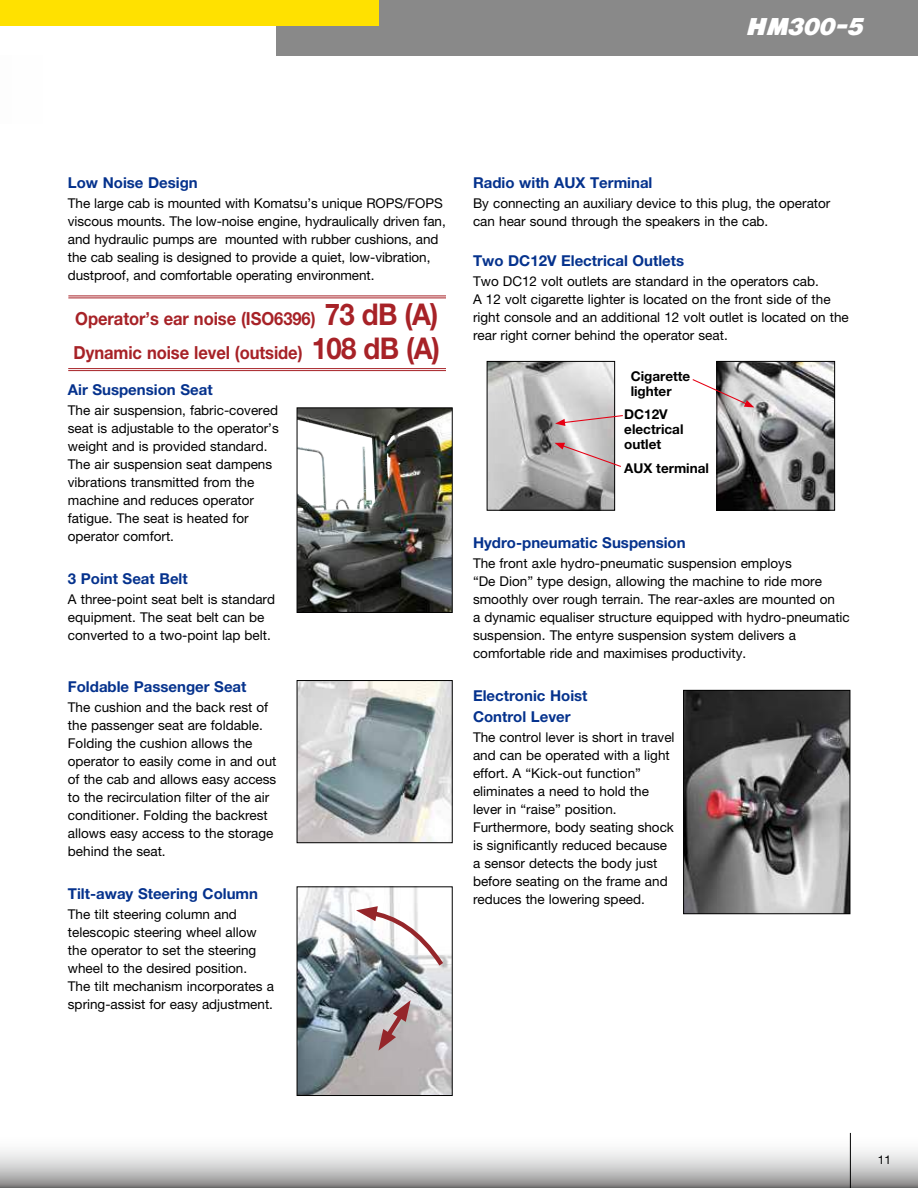
<style>
.page{position:relative;width:918px;height:1188px;background:#fff}
.page>*{position:absolute;margin:0;border:0;box-sizing:border-box;transform-origin:0 0}
.t1{font:italic 22.5px "Komatsu VI";letter-spacing:-.015em;color:#fff}
.t2{font:700 18px/33.8px "Helvetica Neue LT Pro";letter-spacing:-.005em;color:#a72227;scale:.92 1}
.t3{font:700 15px/21px "Helvetica Neue LT Pro";color:#05328d}
.t4{font:13.5px/18px "Helvetica Neue LT Pro";color:#000}
.t5{font:700 13.5px/15px "Helvetica Neue LT Pro";color:#000}
.t6{font:12px "Helvetica Neue LT Pro";color:#000}
.s1{font-size:30px}
</style>
<div class="page">
<img style="left:299px;top:682px;width:152px;height:159px">
<div style="left:297px;top:680px;width:156px;height:163px;border:1px solid #000"></div>
<div style="left:276px;top:0;width:642px;height:55px;background:#898989"></div>
<div style="left:0;top:0;width:378px;height:25px;background:#ffe100"></div>
<img style="left:299px;top:409px;width:152px;height:202px">
<div style="left:297px;top:407px;width:156px;height:206px;border:1px solid #000"></div>
<img style="left:299px;top:888px;width:152px;height:206px">
<svg style="left:378px;top:1000px;width:33px;height:51px;background:#a5898c"></svg>
<svg style="left:356px;top:906px;width:92px;height:65px"></svg>
<div style="left:297px;top:886px;width:156px;height:210px;border:1px solid #000"></div>
<img style="left:685px;top:692px;width:163px;height:220px">
<div style="left:683px;top:690px;width:167px;height:224px;border:1px solid #000"></div>
<img style="left:489px;top:363px;width:124px;height:146px">
<div style="left:487px;top:361px;width:128px;height:150px;border:1px solid #000"></div>
<svg style="left:555px;top:443px;width:66px;height:25px;background:#c7b9ba"></svg>
<svg style="left:555px;top:414px;width:68px;height:12px"></svg>
<img style="left:718px;top:363px;width:115px;height:146px">
<div style="left:716px;top:361px;width:119px;height:150px;border:1px solid #000"></div>
<svg style="left:692px;top:378px;width:62px;height:29px"></svg>
<hr style="left:68px;top:368px;width:377px;height:1px;background:#a72227">
<hr style="left:68px;top:370px;width:377px;height:1px;background:#a72227">
<hr style="left:68px;top:295px;width:377px;height:1px;background:#a72227">
<hr style="left:68px;top:297px;width:377px;height:1px;background:#a72227">
<svg style="left:0;top:1133px;width:918px;height:55px"></svg>
<hr style="left:850px;top:1133px;width:1px;height:55px;background:#000">
<h1 class="t1" style="left:747px;top:15px;width:119px">HM300-5</h1>
<p class="t3" style="left:68px;top:172px;width:131px">Low Noise Design</p>
<p class="t4" style="left:68px;top:194px;width:379px">The large cab is mounted with Komatsu’s unique ROPS/FOPS viscous mounts. The low-noise engine, hydraulically driven fan, and hydraulic pumps are mounted with rubber cushions, and the cab sealing is designed to provide a quiet, low-vibration, dustproof, and comfortable operating environment.</p>
<h2 class="t2" style="left:74px;top:302px;width:400px">Operator’s ear noise (ISO6396) <span class="s1">73 dB (A)<br></span>Dynamic noise level (outside) <span class="s1">108 dB (A)</span></h2>
<p class="t3" style="left:68px;top:379px;width:146px">Air Suspension Seat</p>
<p class="t4" style="left:68px;top:401px;width:212px">The air suspension, fabric-covered seat is adjustable to the operator’s weight and is provided standard.<br>The air suspension seat dampens vibrations transmitted from the machine and reduces operator fatigue. The seat is heated for operator comfort.</p>
<p class="t3" style="left:68px;top:568px;width:121px">3 Point Seat Belt</p>
<p class="t4" style="left:68px;top:590px;width:209px">A three-point seat belt is standard equipment. The seat belt can be converted to a two-point lap belt.</p>
<p class="t3" style="left:68px;top:676px;width:180px">Foldable Passenger Seat</p>
<p class="t4" style="left:68px;top:698px;width:210px">The cushion and the back rest of the passenger seat are foldable.<br>Folding the cushion allows the operator to easily come in and out of the cab and allows easy access to the recirculation filter of the air conditioner. Folding the backrest allows easy access to the storage behind the seat.</p>
<p class="t3" style="left:68px;top:883px;width:192px">Tilt-away Steering Column</p>
<p class="t4" style="left:68px;top:905px;width:208px">The tilt steering column and telescopic steering wheel allow the operator to set the steering wheel to the desired position.<br>The tilt mechanism incorporates a spring-assist for easy adjustment.</p>
<p class="t3" style="left:473px;top:172px;width:181px">Radio with AUX Terminal</p>
<p class="t4" style="left:473px;top:194px;width:359px">By connecting an auxiliary device to this plug, the operator can hear sound through the speakers in the cab.</p>
<p class="t3" style="left:473px;top:250px;width:213px">Two DC12V Electrical Outlets</p>
<p class="t4" style="left:473px;top:272px;width:377px">Two DC12 volt outlets are standard in the operators cab.<br>A 12 volt cigarette lighter is located on the front side of the right console and an additional 12 volt outlet is located on the rear right corner behind the operator seat.</p>
<p class="t5" style="left:631px;top:368px;width:61px">Cigarette lighter</p>
<p class="t5" style="left:624px;top:407px;width:61px">DC12V electrical outlet</p>
<p class="t5" style="left:624px;top:460px;width:86px">AUX terminal</p>
<p class="t3" style="left:473px;top:532px;width:214px">Hydro-pneumatic Suspension</p>
<p class="t4" style="left:473px;top:554px;width:378px">The front axle hydro-pneumatic suspension employs<br>“De Dion” type design, allowing the machine to ride more smoothly over rough terrain. The rear-axles are mounted on<br>a dynamic equaliser structure equipped with hydro-pneumatic suspension. The entyre suspension system delivers a comfortable ride and maximises productivity.</p>
<p class="t3" style="left:473px;top:685px;width:116px">Electronic Hoist<br>Control Lever</p>
<p class="t4" style="left:473px;top:728px;width:203px">The control lever is short in travel and can be operated with a light effort. A “Kick-out function” eliminates a need to hold the lever in “raise” position.<br>Furthermore, body seating shock is significantly reduced because a sensor detects the body just before seating on the frame and reduces the lowering speed.</p>
<p class="t6" style="left:878px;top:1153px;width:15px">11</p>
</div>
